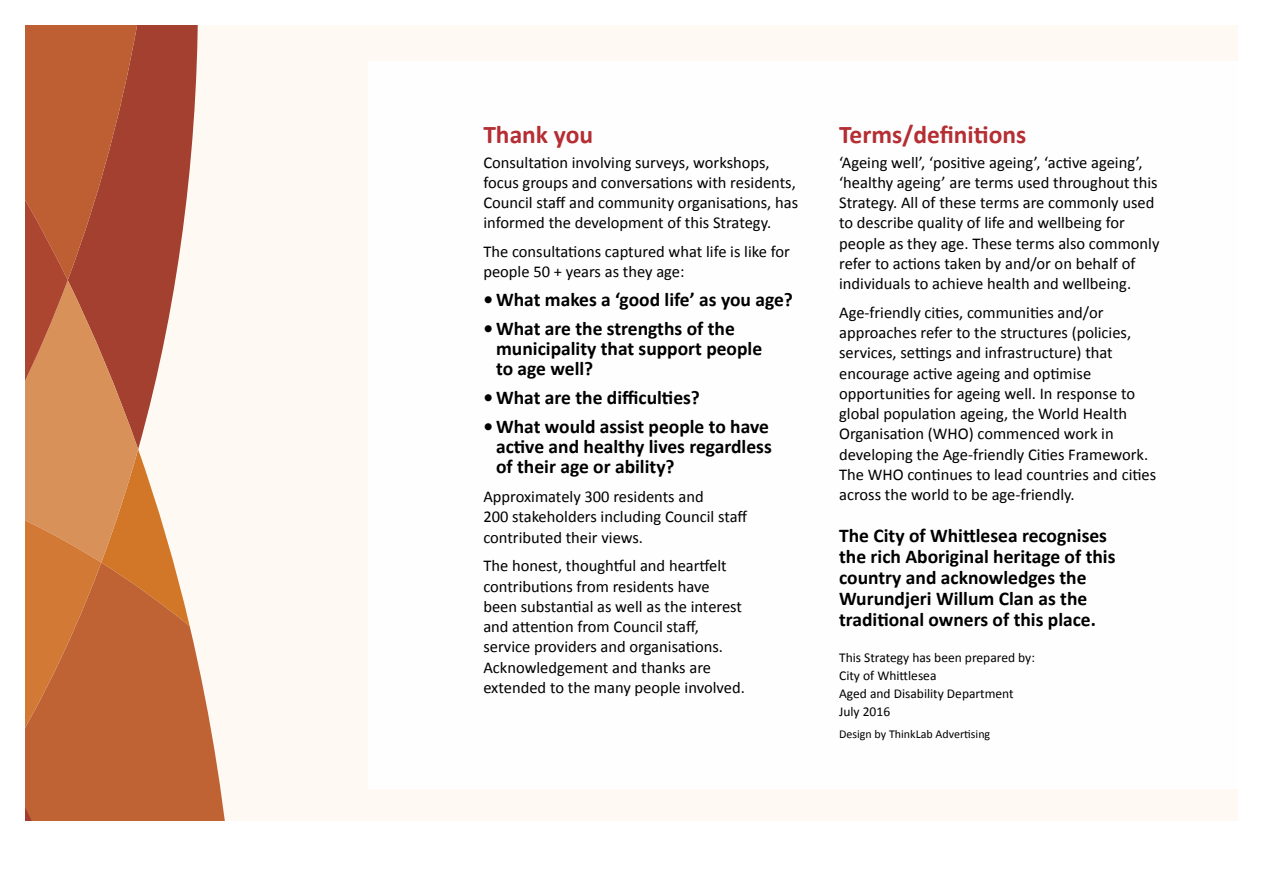
<style>
.page{position:relative;width:1263px;height:893px;background:#fff}
.page>*{position:absolute;margin:0;border:0;box-sizing:border-box;transform-origin:0 0}
.t1{font:700 25.5px "Calibri";color:#b42e34}
.t2{font:700 19.5px/20.2px "Calibri";color:#000}
.t3{font:16.5px/20.2px "Calibri";color:#000}
.t4{font:13.5px/18px "Calibri";color:#000}
.t5{font:12px "Calibri";color:#000}
</style>
<div class="page">
<div style="left:26px;top:26px;width:1211px;height:795px;background:#fff9f4"></div>
<div style="left:368px;top:62px;width:869px;height:727px;background:#fff"></div>
<svg style="left:190px;top:26px;width:8px;height:140px"></svg>
<svg style="left:190px;top:628px;width:35px;height:193px;fill:#bf6335"></svg>
<svg style="left:26px;top:26px;width:164px;height:795px;background:#c26e47"></svg>
<h1 class="t1" style="left:483px;top:118px;width:111px">Thank you</h1>
<p class="t3" style="left:483px;top:152px;width:316px">Consultation involving surveys, workshops, focus groups and conversations with residents, Council staff and community organisations, has informed the development of this Strategy.</p>
<p class="t3" style="left:483px;top:242px;width:308px">The consultations captured what life is like for people 50 + years as they age:</p>
<p class="t2" style="left:483px;top:290px;width:311px">• What makes a ‘good life’ as you age?</p>
<p class="t2" style="left:496px;top:318px;width:268px;text-indent:-13px">• What are the strengths of the municipality that support people to age well?</p>
<p class="t2" style="left:483px;top:388px;width:218px">• What are the difficulties?</p>
<p class="t2" style="left:496px;top:416px;width:277px;text-indent:-13px">• What would assist people to have active and healthy lives regardless of their age or ability?</p>
<p class="t3" style="left:483px;top:487px;width:266px">Approximately 300 residents and<br>200 stakeholders including Council staff contributed their views.</p>
<p class="t3" style="left:483px;top:556px;width:263px">The honest, thoughtful and heartfelt contributions from residents have been substantial as well as the interest and attention from Council staff, service providers and organisations.<br>Acknowledgement and thanks are extended to the many people involved.</p>
<h1 class="t1" style="left:839px;top:118px;width:189px">Terms/definitions</h1>
<p class="t3" style="left:839px;top:152px;width:322px">‘Ageing well’, ‘positive ageing’, ‘active ageing’, ‘healthy ageing’ are terms used throughout this Strategy. All of these terms are commonly used to describe quality of life and wellbeing for people as they age. These terms also commonly refer to actions taken by and/or on behalf of individuals to achieve health and wellbeing.</p>
<p class="t3" style="left:839px;top:302px;width:319px">Age-friendly cities, communities and/or approaches refer to the structures (policies, services, settings and infrastructure) that encourage active ageing and optimise opportunities for ageing well. In response to global population ageing, the World Health Organisation (WHO) commenced work in developing the Age-friendly Cities Framework.<br>The WHO continues to lead countries and cities across the world to be age-friendly.</p>
<p class="t2" style="left:839px;top:525px;width:278px;line-height:21px">The City of Whittlesea recognises the rich Aboriginal heritage of this country and acknowledges the<br>Wurundjeri Willum Clan as the traditional owners of this place.</p>
<p class="t4" style="left:839px;top:648px;width:197px">This Strategy has been prepared by:<br>City of Whittlesea<br>Aged and Disability Department<br>July 2016</p>
<p class="t5" style="left:839px;top:726px;width:153px">Design by ThinkLab Advertising</p>
</div>
